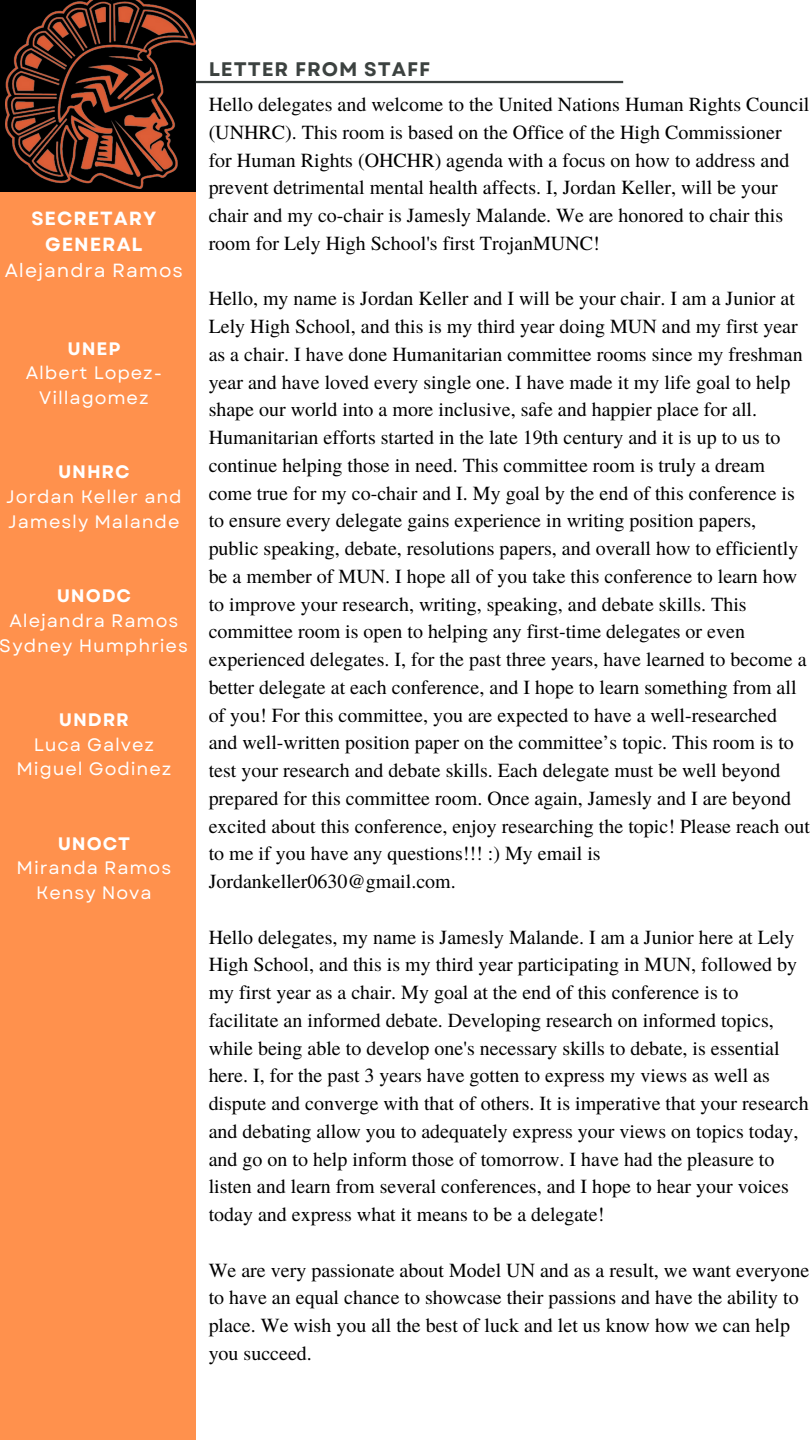
<style>
.page{position:relative;width:810px;height:1440px;background:#fff}
.page>*{position:absolute;margin:0;border:0;box-sizing:border-box;transform-origin:0 0}
.t1{font:20px/27.8px "Te X Gyre Termes";color:#000}
.t2{font:700 19.6px "Garet";letter-spacing:.05em;color:#3c4240}
.t3{font:700 19px/26.2px "Garet";letter-spacing:.05em;color:#fff;text-align:center}
.t4{font:19px "Garet";letter-spacing:.05em;color:#fff}
.t5{font:18px/24.8px "Garet";letter-spacing:.05em;color:#fff;text-align:center}
.t6{font:700 18px "Garet";letter-spacing:.05em;color:#fff}
</style>
<div class="page">
<div style="left:0;top:184px;width:195px;height:1256px;background:#ff914d"></div>
<div style="left:0;top:0;width:196px;height:192px;background:#000"></div>
<hr style="left:196px;top:81px;width:427px;height:2px;background:#3c4240">
<img style="left:6px;top:0;width:189px;height:188px">
<p class="t3" style="left:31px;top:205px;width:126px">SECRETARY<br>GENERAL</p>
<p class="t4" style="left:5px;top:257px;width:180px">Alejandra Ramos</p>
<p class="t6" style="left:67px;top:335px;width:54px">UNEP</p>
<p class="t5" style="left:26px;top:361px;width:138px">Albert Lopez-<br>Villagomez</p>
<p class="t6" style="left:58px;top:459px;width:73px">UNHRC</p>
<p class="t5" style="left:6px;top:484px;width:177px;text-align:left">Jordan Keller and<br>Jamesly Malande</p>
<p class="t6" style="left:57px;top:583px;width:76px">UNODC</p>
<p class="t5" style="left:0;top:608px;width:189px">Alejandra Ramos<br>Sydney Humphries</p>
<p class="t6" style="left:59px;top:707px;width:72px">UNDRR</p>
<p class="t5" style="left:17px;top:732px;width:156px">Luca Galvez<br>Miguel Godinez</p>
<p class="t6" style="left:58px;top:830px;width:74px">UNOCT</p>
<p class="t5" style="left:17px;top:856px;width:156px">Miranda Ramos<br>Kensy Nova</p>
<p class="t2" style="left:209px;top:55px;width:223px">LETTER FROM STAFF</p>
<p class="t1" style="left:209px;top:89px;width:602px">Hello delegates and welcome to the United Nations Human Rights Council (UNHRC). This room is based on the Office of the High Commissioner for Human Rights (OHCHR) agenda with a focus on how to address and prevent detrimental mental health affects. I, Jordan Keller, will be your chair and my co-chair is Jamesly Malande. We are honored to chair this room for Lely High School's first TrojanMUNC!</p>
<p class="t1" style="left:209px;top:284px;width:603px">Hello, my name is Jordan Keller and I will be your chair. I am a Junior at Lely High School, and this is my third year doing MUN and my first year as a chair. I have done Humanitarian committee rooms since my freshman year and have loved every single one. I have made it my life goal to help shape our world into a more inclusive, safe and happier place for all.<br>Humanitarian efforts started in the late 19th century and it is up to us to continue helping those in need. This committee room is truly a dream come true for my co-chair and I. My goal by the end of this conference is to ensure every delegate gains experience in writing position papers, public speaking, debate, resolutions papers, and overall how to efficiently be a member of MUN. I hope all of you take this conference to learn how to improve your research, writing, speaking, and debate skills. This committee room is open to helping any first-time delegates or even experienced delegates. I, for the past three years, have learned to become a better delegate at each conference, and I hope to learn something from all of you! For this committee, you are expected to have a well-researched and well-written position paper on the committee’s topic. This room is to test your research and debate skills. Each delegate must be well beyond prepared for this committee room. Once again, Jamesly and I are beyond excited about this conference, enjoy researching the topic! Please reach out to me if you have any questions!!! :) My email is Jordankeller0630@gmail.com.</p>
<p class="t1" style="left:209px;top:922px;width:602px">Hello delegates, my name is Jamesly Malande. I am a Junior here at Lely High School, and this is my third year participating in MUN, followed by my first year as a chair. My goal at the end of this conference is to facilitate an informed debate. Developing research on informed topics, while being able to develop one's necessary skills to debate, is essential here. I, for the past 3 years have gotten to express my views as well as dispute and converge with that of others. It is imperative that your research and debating allow you to adequately express your views on topics today, and go on to help inform those of tomorrow. I have had the pleasure to listen and learn from several conferences, and I hope to hear your voices today and express what it means to be a delegate!</p>
<p class="t1" style="left:209px;top:1255px;width:602px">We are very passionate about Model UN and as a result, we want everyone to have an equal chance to showcase their passions and have the ability to place. We wish you all the best of luck and let us know how we can help you succeed.</p>
</div>
